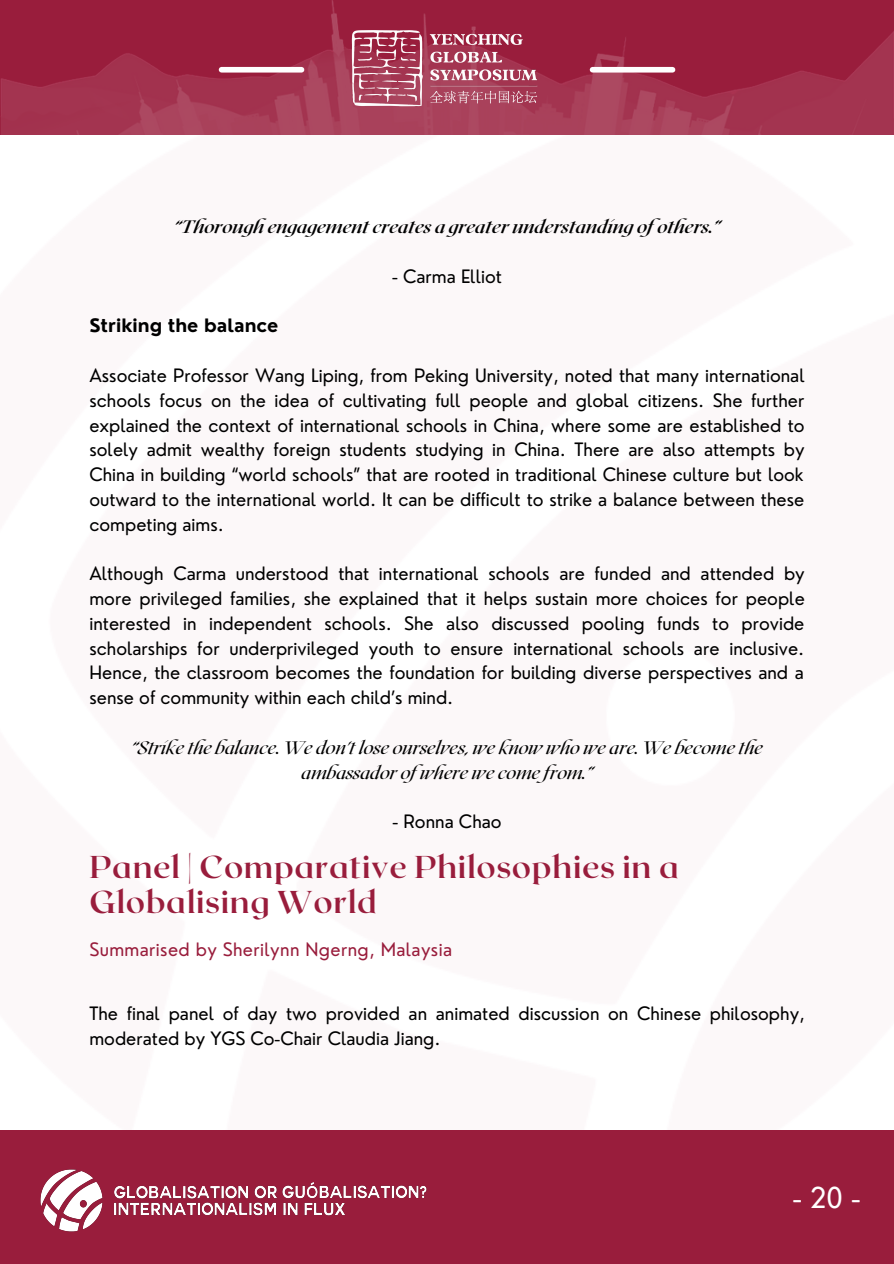
<style>
.page{position:relative;width:894px;height:1264px;background:#fff}
.page>*{position:absolute;margin:0;border:0;box-sizing:border-box;transform-origin:0 0}
.t1{font:700 31.5px/35px "Roxborough CF";letter-spacing:.02em;color:#991d3c}
.t2{font:28.05px "Nourd";color:#fff}
.t3{font:18px/24.8px "Nourd";color:#000;text-align:justify}
.t4{font:italic 18px/24.8px "Roxborough CF";color:#000;text-align:center}
.t5{font:italic 700 18px "Roxborough CF";color:#000}
.t6{font:18px "Nourd";letter-spacing:.02em;color:#991d3c}
.t7{font:700 18px "Nourd";color:#000}
</style>
<div class="page">
<div style="left:0;top:1130px;width:893px;height:133px;background:#991d3c"></div>
<img style="left:0;top:0;width:893px;height:134px">
<img style="left:347px;top:21px;width:200px;height:91px">
<img style="left:40px;top:1169px;width:387px;height:63px">
<div style="left:592px;top:67px;width:80px;height:6px;background:#fff"></div>
<div style="left:221px;top:67px;width:80px;height:6px;background:#fff"></div>
<p class="t5" style="left:174px;top:215px;width:547px">“Thorough engagement creates a greater understanding ofothers.”</p>
<p class="t3" style="left:392px;top:264px;width:111px">- Carma Elliot</p>
<p class="t7" style="left:89px;top:314px;width:190px">Striking the balance</p>
<p class="t3" style="left:89px;top:363px;width:716px">Associate Professor Wang Liping, from Peking University, noted that many international schools focus on the idea of cultivating full people and global citizens. She further explained the context of international schools in China, where some are established to solely admit wealthy foreign students studying in China. There are also attempts by China in building “world schools” that are rooted in traditional Chinese culture but look outward to the international world. It can be difficult to strike a balance between these competing aims.</p>
<p class="t3" style="left:89px;top:561px;width:716px">Although Carma understood that international schools are funded and attended by more privileged families, she explained that it helps sustain more choices for people interested in independent schools. She also discussed pooling funds to provide scholarships for underprivileged youth to ensure international schools are inclusive.<br>Hence, the classroom becomes the foundation for building diverse perspectives and a sense of community within each child’s mind.</p>
<p class="t4" style="left:131px;top:734px;width:632px">“Strike the balance. We don't lose ourselves, we know who we are. We become the ambassador ofwhere we come from.”</p>
<p class="t3" style="left:392px;top:809px;width:110px">- Ronna Chao</p>
<h1 class="t1" style="left:89px;top:848px;width:591px">Panel | Comparative Philosophies in a<br>Globalising World</h1>
<p class="t6" style="left:89px;top:937px;width:364px">Summarised by Sherilynn Ngerng, Malaysia</p>
<p class="t3" style="left:89px;top:1000px;width:716px">The final panel of day two provided an animated discussion on Chinese philosophy, moderated by YGS Co-Chair Claudia Jiang.</p>
<h2 class="t2" style="left:792px;top:1180px;width:69px">-20-</h2>
</div>
